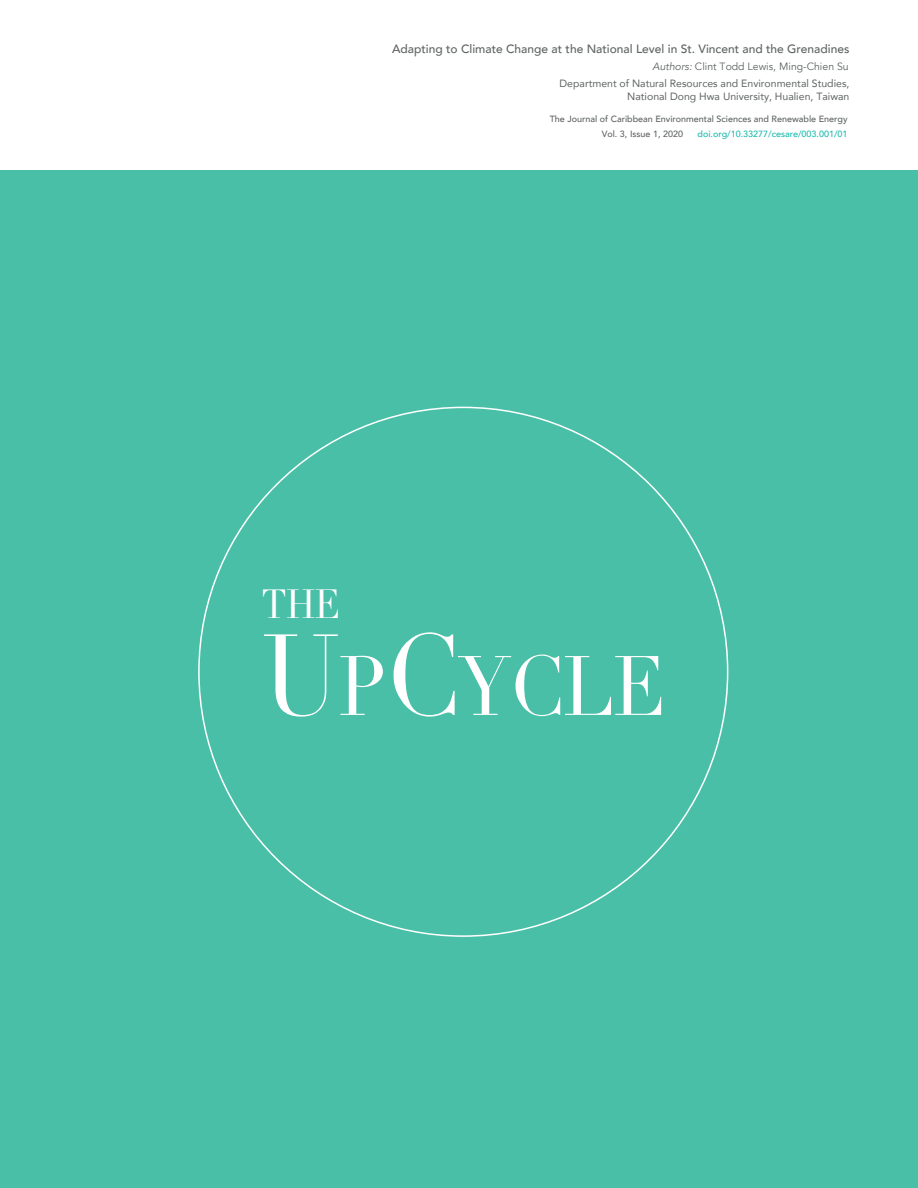
<style>
.page{position:relative;width:918px;height:1188px;background:#fff}
.page>*{position:absolute;margin:0;border:0;box-sizing:border-box;transform-origin:0 0}
.t1{font:82.65px "Didot";color:#fff;scale:.91 1}
.t2{font:39.75px "Didot";color:#fff;scale:.91 1}
.t3{font:500 12px "Avenir";color:#5e6362}
.t4{font:10.5px/12.6px "Avenir";color:#5e6362;text-align:right}
.t5{font:10.5px "Avenir";color:#5e6362}
.t6{font:500 9px "Avenir";color:#5e6362}
.t7{font:500 9px "Avenir";color:#1abbaf}
.s1{font-style:italic}
.s2{font-size:113.1px}
</style>
<div class="page">
<div style="left:0;top:171px;width:918px;height:1017px;background:#49bfa8"></div>
<p class="t3" style="left:392px;top:41px;width:459px">Adapting to Climate Change at the National Level in St. Vincent and the Grenadines</p>
<p class="t5" style="left:653px;top:59px;width:198px"><span class="s1">Authors:</span> Clint Todd Lewis, Ming-Chien Su</p>
<p class="t4" style="left:560px;top:78px;width:291px">Department of Natural Resources and Environmental Studies,<br>National Dong Hwa University, Hualien, Taiwan</p>
<p class="t6" style="left:550px;top:113px;width:299px">The Journal of Caribbean Environmental Sciences and Renewable Energy</p>
<h2 class="t2" style="left:262px;top:581px;width:88px">THE</h2>
<p class="t6" style="left:602px;top:128px;width:83px">Vol. 3, Issue 1, 2020</p>
<p class="t7" style="left:698px;top:128px;width:152px">doi.org/10.33277/cesare/003.001/01</p>
<h1 class="t1" style="left:262px;top:637px;width:446px"><span class="s2">U</span>P<span class="s2">C</span>YCLE</h1>
</div>
